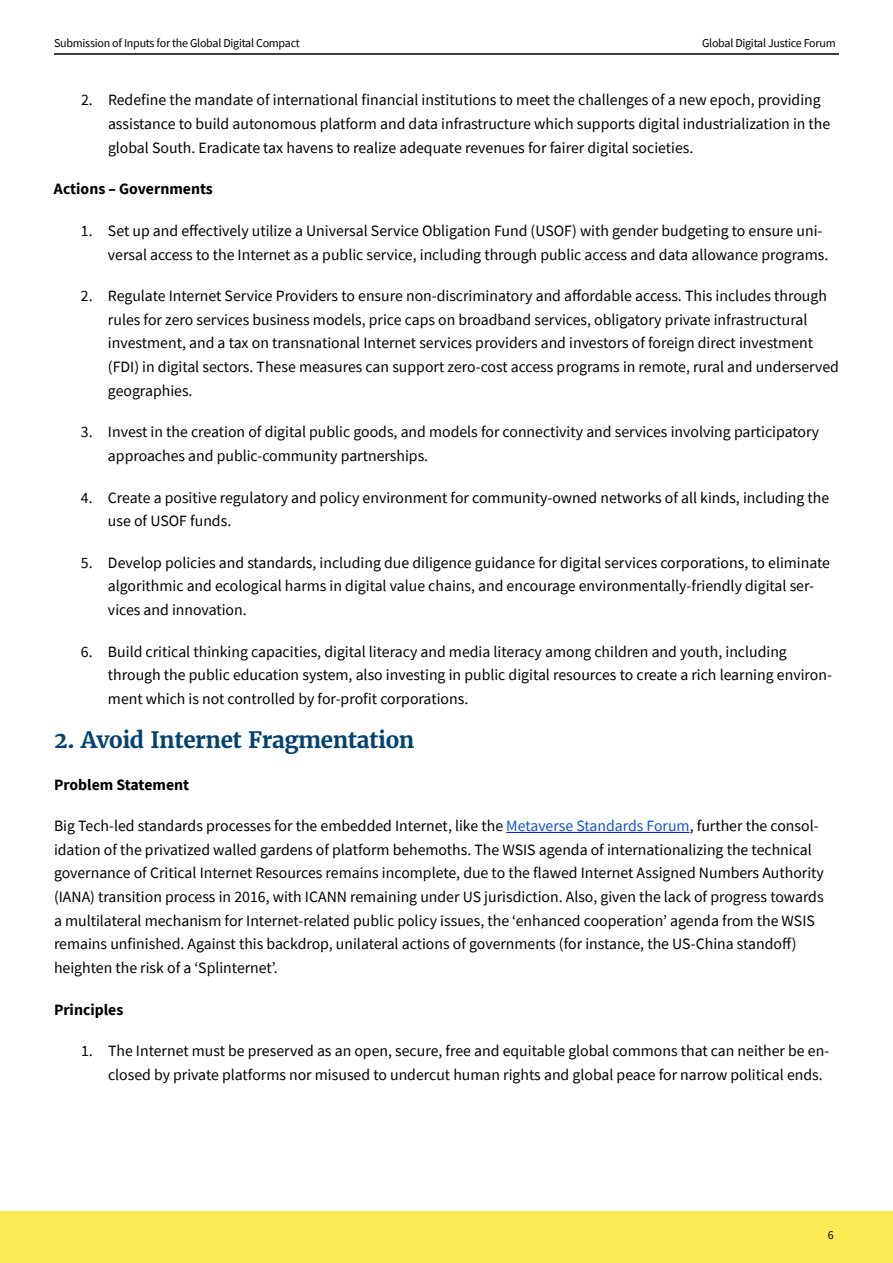
<style>
.page{position:relative;width:893px;height:1263px;background:#fff}
.page>*{position:absolute;margin:0;border:0;box-sizing:border-box;transform-origin:0 0}
.t1{font:700 22.5px "Merriweather";letter-spacing:-.02em;color:#024170}
.t2{font:15.75px/23.7px "Source Sans Pro";color:#000}
.t3{font:700 15.75px "Source Sans Pro";color:#000}
.t4{font:12px "Source Sans Pro";letter-spacing:-.02em;color:#000}
.s1{color:#15c}
</style>
<div class="page">
<div style="left:0;top:1211px;width:893px;height:52px;background:#feea52"></div>
<hr style="left:54px;top:53px;width:785px;height:2px;background:#000">
<hr style="left:506px;top:832px;width:184px;height:1px;background:#00f">
<p class="t4" style="left:54px;top:35px;width:247px">Submission of Inputs for the Global Digital Compact</p>
<p class="t4" style="left:702px;top:35px;width:135px">Global Digital Justice Forum</p>
<p class="t2" style="left:108px;top:88px;width:724px;text-indent:-27px">2. Redefine the mandate of international financial institutions to meet the challenges of a new epoch, providing assistance to build autonomous platform and data infrastructure which supports digital industrialization in the global South. Eradicate tax havens to realize adequate revenues for fairer digital societies.</p>
<p class="t3" style="left:54px;top:178px;width:160px">Actions – Governments</p>
<p class="t2" style="left:108px;top:219px;width:722px;text-indent:-27px">1. Set up and effectively utilize a Universal Service Obligation Fund (USOF) with gender budgeting to ensure uni&shy;versal access to the Internet as a public service, including through public access and data allowance programs.</p>
<p class="t2" style="left:108px;top:284px;width:732px;text-indent:-27px">2. Regulate Internet Service Providers to ensure non-discriminatory and affordable access. This includes through rules for zero services business models, price caps on broadband services, obligatory private infrastructural investment, and a tax on transnational Internet services providers and investors of foreign direct investment (FDI) in digital sectors. These measures can support zero-cost access programs in remote, rural and underserved geographies.</p>
<p class="t2" style="left:108px;top:420px;width:713px;text-indent:-27px">3. Invest in the creation of digital public goods, and models for connectivity and services involving participatory approaches and public-community partnerships.</p>
<p class="t2" style="left:108px;top:485px;width:723px;text-indent:-27px">4. Create a positive regulatory and policy environment for community-owned networks of all kinds, including the use of USOF funds.</p>
<p class="t2" style="left:108px;top:551px;width:724px;text-indent:-27px">5. Develop policies and standards, including due diligence guidance for digital services corporations, to eliminate algorithmic and ecological harms in digital value chains, and encourage environmentally-friendly digital ser&shy;vices and innovation.</p>
<p class="t2" style="left:108px;top:639px;width:725px;text-indent:-27px">6. Build critical thinking capacities, digital literacy and media literacy among children and youth, including through the public education system, also investing in public digital resources to create a rich learning environ&shy;ment which is not controlled by for-profit corporations.</p>
<h1 class="t1" style="left:54px;top:726px;width:362px">2. Avoid Internet Fragmentation</h1>
<p class="t3" style="left:54px;top:774px;width:137px">Problem Statement</p>
<p class="t2" style="left:54px;top:814px;width:771px">Big Tech-led standards processes for the embedded Internet, like the <span class="s1">Metaverse Standards Forum</span>, further the consol&shy;idation of the privatized walled gardens of platform behemoths. The WSIS agenda of internationalizing the technical governance of Critical Internet Resources remains incomplete, due to the flawed Internet Assigned Numbers Authority (IANA) transition process in 2016, with ICANN remaining under US jurisdiction. Also, given the lack of progress towards a multilateral mechanism for Internet-related public policy issues, the ‘enhanced cooperation’ agenda from the WSIS remains unfinished. Against this backdrop, unilateral actions of governments (for instance, the US-China standoff) heighten the risk of a ‘Splinternet’.</p>
<p class="t3" style="left:54px;top:999px;width:71px">Principles</p>
<p class="t2" style="left:108px;top:1039px;width:723px;text-indent:-27px">1. The Internet must be preserved as an open, secure, free and equitable global commons that can neither be en&shy;closed by private platforms nor misused to undercut human rights and global peace for narrow political ends.</p>
<p class="t4" style="left:828px;top:1228px;width:7px">6</p>
</div>
